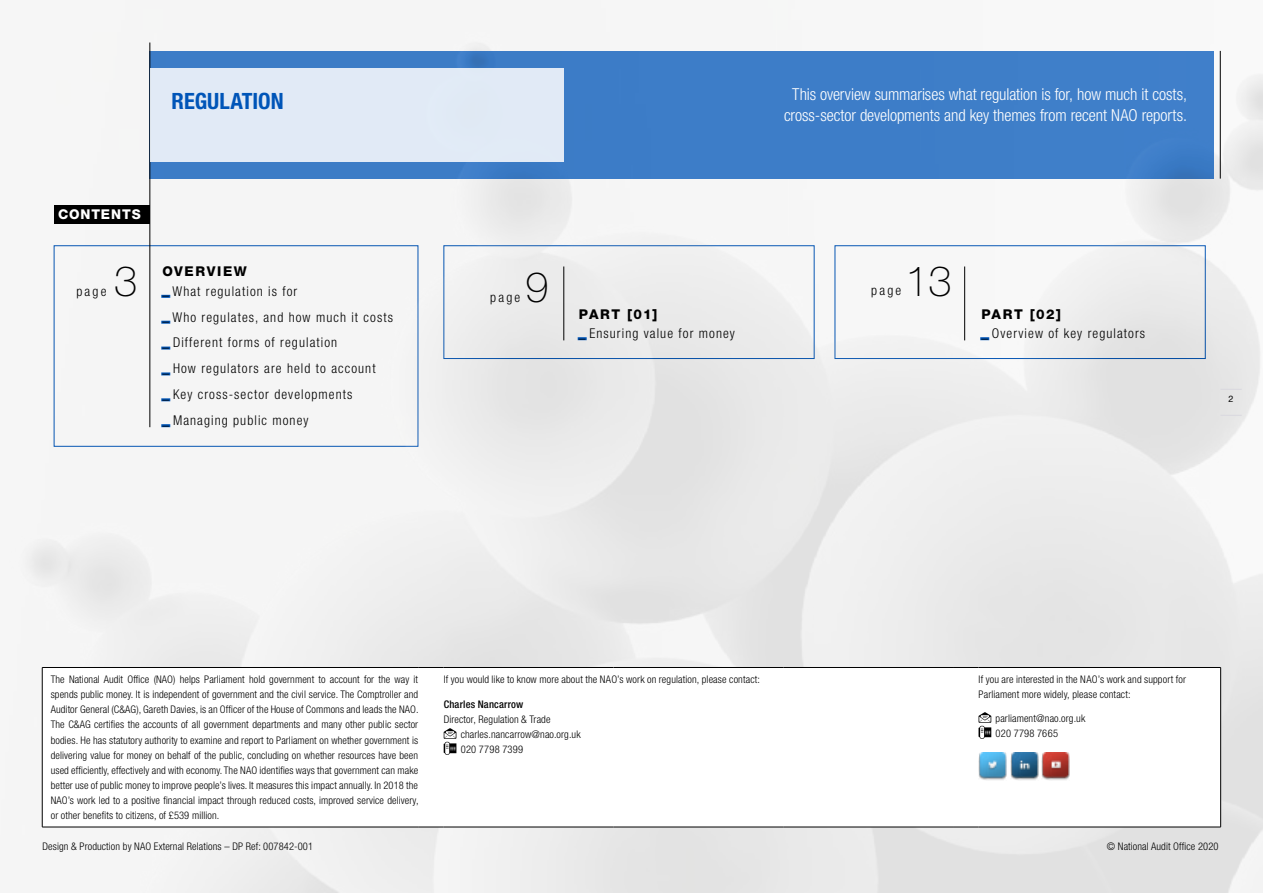
<style>
.page{position:relative;width:1263px;height:893px;background:#fff}
.page>*{position:absolute;margin:0;border:0;box-sizing:border-box;transform-origin:0 0}
.t1{font:100 42px "Helvetica Neue LT Std";color:#000}
.t2{font:700 condensed 22.5px "Helvetica Neue LT Std";color:#0055b8}
.DO_overview_intro{font:300 condensed 16.5px/21px "Helvetica Neue LT Std";letter-spacing:-.005em;color:#fff;text-align:center}
.t3{font:300 condensed 13.5px "Helvetica Neue LT Std";letter-spacing:.08em;color:#000}
.t4{font:800 13.5px "Helvetica Neue LT Std";letter-spacing:.115em;color:#000}
.t5{font:800 13.5px "Helvetica Neue LT Std";letter-spacing:.06em;color:#fff}
.t6{font:300 condensed 10.5px/15px "Helvetica Neue LT Std";letter-spacing:.01em;color:#000}
.t7{font:500 condensed 10.5px "Helvetica Neue LT Std";letter-spacing:.02em;color:#000}
.t8{font:9px "Helvetica Neue LT Std";color:#000}
.s1{color:#0055b8}
</style>
<div class="page">
<img style="left:21px;top:41px;width:1242px;height:852px">
<svg style="left:1220px;top:389px;width:22px;height:1px"></svg>
<svg style="left:1220px;top:415px;width:22px;height:1px"></svg>
<div style="left:150px;top:51px;width:1064px;height:128px;background:#3d7dc8"></div>
<hr style="left:150px;top:43px;width:1px;height:384px;background:#000">
<hr style="left:1220px;top:51px;width:1px;height:128px;background:#000">
<hr style="left:563px;top:266px;width:1px;height:74px;background:#000">
<hr style="left:964px;top:266px;width:1px;height:74px;background:#000">
<div style="left:54px;top:205px;width:96px;height:18px;background:#000"></div>
<div style="left:42px;top:667px;width:1179px;height:160px;background:#fff"></div>
<hr style="left:42px;top:667px;width:376px;height:1px;background:#000">
<svg style="left:42px;top:668px;width:1px;height:24px"></svg>
<svg style="left:418px;top:667px;width:26px;height:1px"></svg>
<hr style="left:444px;top:667px;width:169px;height:1px;background:#000">
<hr style="left:613px;top:667px;width:170px;height:1px;background:#000">
<hr style="left:783px;top:667px;width:170px;height:1px;background:#000">
<svg style="left:953px;top:667px;width:25px;height:1px"></svg>
<hr style="left:42px;top:692px;width:1px;height:135px;background:#000">
<hr style="left:978px;top:667px;width:243px;height:1px;background:#000">
<hr style="left:978px;top:827px;width:243px;height:1px;background:#000">
<hr style="left:42px;top:827px;width:376px;height:1px;background:#000">
<svg style="left:418px;top:827px;width:26px;height:1px"></svg>
<hr style="left:444px;top:827px;width:169px;height:1px;background:#000">
<hr style="left:613px;top:827px;width:170px;height:1px;background:#000">
<hr style="left:783px;top:827px;width:170px;height:1px;background:#000">
<svg style="left:953px;top:827px;width:25px;height:1px"></svg>
<svg style="left:1220px;top:668px;width:1px;height:24px"></svg>
<hr style="left:1220px;top:692px;width:1px;height:135px;background:#000">
<svg style="left:978px;top:712px;width:13px;height:27px"></svg>
<img style="left:978px;top:752px;width:29px;height:28px">
<img style="left:1010px;top:752px;width:29px;height:28px">
<img style="left:1041px;top:752px;width:29px;height:28px">
<svg style="left:444px;top:728px;width:12px;height:27px"></svg>
<div style="left:150px;top:68px;width:414px;height:94px;background:#e1eaf6"></div>
<h2 class="t2" style="left:172px;top:88px;width:114px">REGULATION</h2>
<p class="DO_overview_intro" style="left:784px;top:83px;width:404px">This overview summarises what regulation is for, how much it costs, cross-sector developments and key themes from recent NAO reports.</p>
<p class="t5" style="left:58px;top:206px;width:84px">CONTENTS</p>
<p class="t3" style="left:76px;top:284px;width:32px">page</p>
<h1 class="t1" style="left:114px;top:258px;width:25px">3</h1>
<p class="t4" style="left:162px;top:263px;width:86px">OVERVIEW</p>
<p class="t3" style="left:162px;top:283px;width:136px"><span class="s1">–</span> What regulation is for</p>
<p class="t3" style="left:162px;top:309px;width:232px"><span class="s1">–</span> Who regulates, and how much it costs</p>
<p class="t3" style="left:162px;top:335px;width:176px"><span class="s1">–</span> Different forms of regulation</p>
<p class="t3" style="left:162px;top:361px;width:215px"><span class="s1">–</span> How regulators are held to account</p>
<p class="t3" style="left:162px;top:387px;width:192px"><span class="s1">–</span> Key cross-sector developments</p>
<p class="t3" style="left:162px;top:412px;width:148px"><span class="s1">–</span> Managing public money</p>
<h1 class="t1" style="left:525px;top:263px;width:25px">9</h1>
<p class="t3" style="left:490px;top:289px;width:32px">page</p>
<p class="t4" style="left:579px;top:306px;width:80px">PART [01]</p>
<p class="t3" style="left:579px;top:326px;width:158px"><span class="s1">–</span> Ensuring value for money</p>
<p class="t3" style="left:871px;top:283px;width:32px">page</p>
<h1 class="t1" style="left:905px;top:258px;width:48px">13</h1>
<p class="t4" style="left:981px;top:306px;width:81px">PART [02]</p>
<p class="t3" style="left:981px;top:326px;width:165px"><span class="s1">–</span> Overview of key regulators</p>
<p class="t8" style="left:1228px;top:393px;width:7px">2</p>
<p class="t6" style="left:51px;top:672px;width:369px;text-align:justify">The National Audit Office (NAO) helps Parliament hold government to account for the way it spends public money. It is independent of government and the civil service. The Comptroller and Auditor General (C&amp;AG), Gareth Davies, is an Officer of the House of Commons and leads the NAO.<br>The C&amp;AG certifies the accounts of all government departments and many other public sector bodies. He has statutory authority to examine and report to Parliament on whether government is delivering value for money on behalf of the public, concluding on whether resources have been used efficiently, effectively and with economy. The NAO identifies ways that government can make better use of public money to improve people’s lives. It measures this impact annually. In 2018 the NAO’s work led to a positive financial impact through reduced costs, improved service delivery, or other benefits to citizens, of £539 million.</p>
<p class="t6" style="left:444px;top:672px;width:318px">If you would like to know more about the NAO’s work on regulation, please contact:</p>
<p class="t6" style="left:978px;top:672px;width:209px">If you are interested in the NAO’s work and support for<br>Parliament more widely, please contact:</p>
<p class="t7" style="left:444px;top:698px;width:81px">Charles Nancarrow</p>
<p class="t6" style="left:461px;top:712px;width:121px;text-indent:-17px">Director, Regulation &amp; Trade charles.nancarrow@nao.org.uk<br>020 7798 7399</p>
<p class="t6" style="left:995px;top:711px;width:91px">parliament@nao.org.uk<br>020 7798 7665</p>
<p class="t6" style="left:43px;top:839px;width:272px">Design &amp; Production by NAO External Relations – DP Ref: 007842-001</p>
<p class="t6" style="left:1107px;top:839px;width:113px">© National Audit Office 2020</p>
</div>
